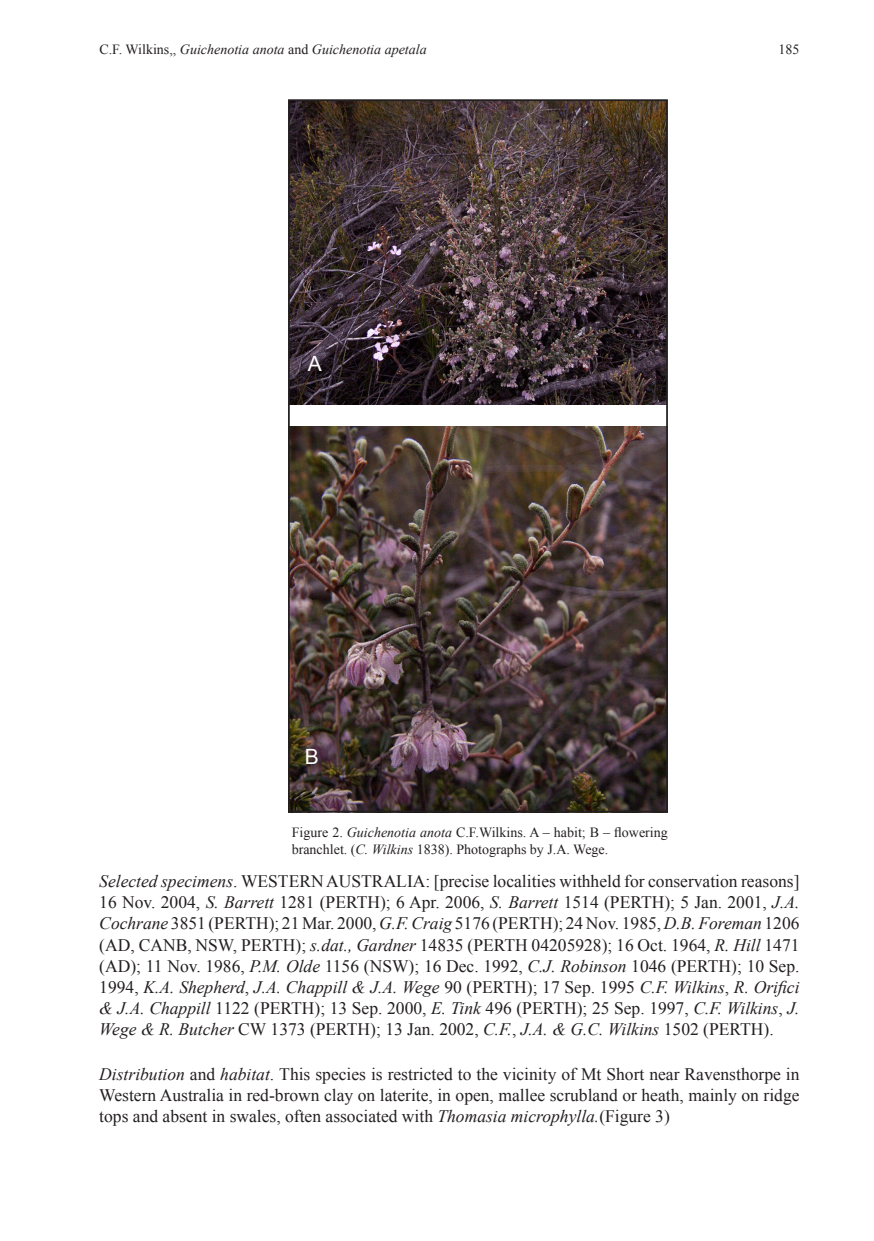
<style>
.page{position:relative;width:874px;height:1241px;background:#fff}
.page>*{position:absolute;margin:0;border:0;box-sizing:border-box;transform-origin:0 0}
.nFigureCaption{font:21px "Arial";color:#fff}
.nBodyFlush{font:17.5px/21px "Times New Roman";color:#231f20;text-align:justify}
.nFigureCaption-2{font:14px/16.8px "Times New Roman";color:#231f20}
.t1{font:italic 14px "Times New Roman";color:#231f20}
.s1{font-style:normal}
.s2{font-style:italic}
</style>
<div class="page">
<img style="left:291px;top:102px;width:373px;height:302px">
<img style="left:291px;top:427px;width:373px;height:382px">
<div style="left:288px;top:99px;width:379px;height:713px;border:2px solid #231f20"></div>
<p class="t1" style="left:99px;top:40px;width:329px"><span class="s1">C.F. Wilkins,,</span> Guichenotia anota <span class="s1">and</span> Guichenotia apetala</p>
<p class="nFigureCaption-2" style="left:778px;top:41px;width:22px">185</p>
<p class="nFigureCaption" style="left:308px;top:350px;width:16px">A</p>
<p class="nFigureCaption" style="left:305px;top:742px;width:16px">B</p>
<p class="nFigureCaption-2" style="left:291px;top:824px;width:377px">Figure 2. <span class="s2">Guichenotia anota</span> C.F.Wilkins. A – habit; B – flowering branchlet. (<span class="s2">C. Wilkins</span> 1838). Photographs by J.A. Wege.</p>
<p class="nBodyFlush" style="left:99px;top:870px;width:701px"><span class="s2">Selected specimens</span>. WESTERN AUSTRALIA: [precise localities withheld for conservation reasons] 16 Nov. 2004, <span class="s2">S. Barrett</span> 1281 (PERTH); 6 Apr. 2006, <span class="s2">S. Barrett</span> 1514 (PERTH); 5 Jan. 2001, <span class="s2">J.A.<br>Cochrane</span> 3851 (PERTH); 21 Mar. 2000, <span class="s2">G.F. Craig</span> 5176 (PERTH); 24 Nov. 1985, <span class="s2">D.B. Foreman</span> 1206 (AD, CANB, NSW, PERTH); <span class="s2">s.dat., Gardner</span> 14835 (PERTH 04205928); 16 Oct. 1964, <span class="s2">R. Hill</span> 1471 (AD); 11 Nov. 1986, <span class="s2">P.M. Olde</span> 1156 (NSW); 16 Dec. 1992, <span class="s2">C.J. Robinson</span> 1046 (PERTH); 10 Sep.<br>1994, <span class="s2">K.A. Shepherd</span>, <span class="s2">J.A. Chappill &amp; J.A. Wege</span> 90 (PERTH); 17 Sep. 1995 <span class="s2">C.F. Wilkins</span>, <span class="s2">R. Orifici &amp; J.A. Chappill</span> 1122 (PERTH); 13 Sep. 2000, <span class="s2">E. Tink</span> 496 (PERTH); 25 Sep. 1997, <span class="s2">C.F. Wilkins</span>, <span class="s2">J.<br>Wege &amp; R. Butcher</span> CW 1373 (PERTH); 13 Jan. 2002, <span class="s2">C.F.</span>, <span class="s2">J.A. &amp; G.C. Wilkins</span> 1502 (PERTH).</p>
<p class="nBodyFlush" style="left:99px;top:1063px;width:701px"><span class="s2">Distribution</span> and <span class="s2">habitat</span>. This species is restricted to the vicinity of Mt Short near Ravensthorpe in Western Australia in red-brown clay on laterite, in open, mallee scrubland or heath, mainly on ridge tops and absent in swales, often associated with <span class="s2">Thomasia microphylla.</span>(Figure 3)</p>
</div>
